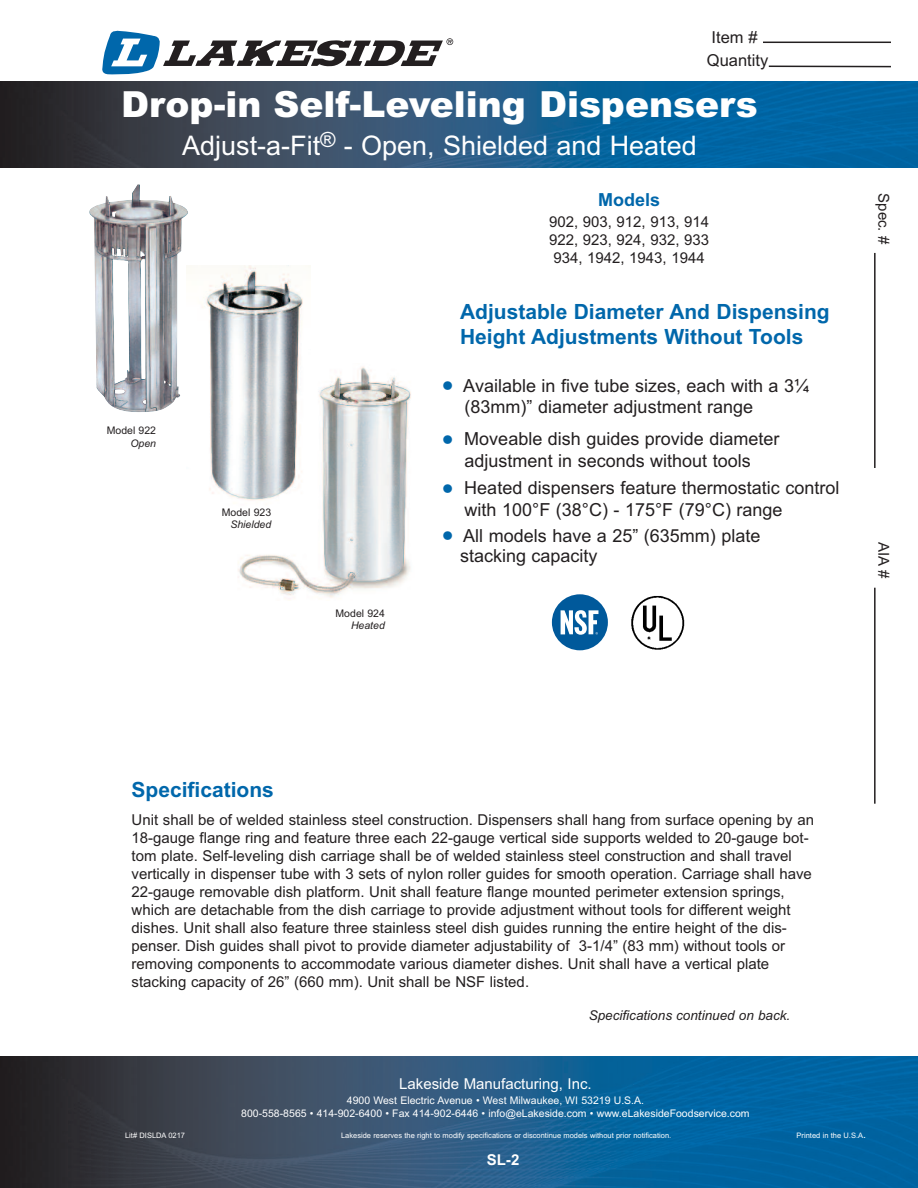
<style>
.page{position:relative;width:918px;height:1188px;background:#fff}
.page>*{position:absolute;margin:0;border:0;box-sizing:border-box;transform-origin:0 0}
.t1{font:900 36px "Arial";color:#fff}
.t2{font:27px "Arial";color:#fff}
.t3{font:700 21px/25.2px "Arial";color:#0067ab}
.t4{font:18px/21.6px "Arial";color:#231f20}
.t5{font:700 18px "Arial";color:#0067ab}
.t6{font:16.5px/23.2px "Arial";color:#231f20}
.t7{font:15px/18px "Arial";color:#231f20}
.t8{font:15px "Arial";color:#fff}
.t9{font:700 15px "Arial";color:#fff}
.t10{font:italic 13.5px "Arial";color:#231f20}
.t11{font:10.5px/12.6px "Arial";color:#fff;text-align:center}
.t12{font:10.5px "Arial";color:#231f20}
.t13{font:italic 10.5px "Arial";color:#231f20}
.t14{font:7.5px "Arial";color:#fff}
.s1{color:#0067ab}
.s2{font-size:10.5px}
</style>
<div class="page">
<img style="left:0;top:82px;width:918px;height:86px">
<img style="left:0;top:1056px;width:918px;height:132px">
<hr style="left:874px;top:253px;width:2px;height:215px;background:#231f20">
<hr style="left:874px;top:588px;width:2px;height:216px;background:#231f20">
<img style="left:238px;top:366px;width:173px;height:233px">
<img style="left:202px;top:266px;width:108px;height:251px">
<hr style="left:763px;top:42px;width:128px;height:1px;background:#231f20">
<hr style="left:769px;top:66px;width:122px;height:1px;background:#231f20">
<img style="left:631px;top:596px;width:54px;height:54px">
<div style="left:552px;top:594px;width:56px;height:56px;background:#00599b;border-radius:50%"></div>
<svg style="left:561px;top:610px;width:37px;height:25px"></svg>
<img style="left:89px;top:184px;width:99px;height:228px">
<svg style="left:102px;top:31px;width:351px;height:44px"></svg>
<p class="t6" style="left:707px;top:25px;width:63px">Item #<br>Quantity</p>
<h1 class="t1" style="left:121px;top:83px;width:638px">Drop-in Self-Leveling Dispensers</h1>
<h2 class="t2" style="left:182px;top:129px;width:516px">Adjust-a-Fit<sup>®</sup> - Open, Shielded and Heated</h2>
<p class="t12" style="left:107px;top:424px;width:51px">Model 922</p>
<p class="t13" style="left:130px;top:437px;width:27px">Open</p>
<p class="t12" style="left:222px;top:506px;width:51px">Model 923</p>
<p class="t13" style="left:230px;top:518px;width:42px">Shielded</p>
<p class="t12" style="left:336px;top:607px;width:51px">Model 924</p>
<p class="t13" style="left:351px;top:619px;width:35px">Heated</p>
<p class="t5" style="left:598px;top:190px;width:64px">Models</p>
<p class="t7" style="left:549px;top:213px;width:162px;text-align:justify">902, 903, 912, 913, 914<br>922, 923, 924, 932, 933<br>934, 1942, 1943, 1944</p>
<h3 class="t3" style="left:460px;top:299px;width:371px">Adjustable Diameter And Dispensing<br>Height Adjustments Without Tools</h3>
<p class="t4" style="left:465px;top:375px;width:346px;text-indent:-23px"><span class="s1">●</span> Available in five tube sizes, each with a 3¼ (83mm)” diameter adjustment range</p>
<p class="t4" style="left:442px;top:428px;width:339px;text-align:center"><span class="s1">●</span> Moveable dish guides provide diameter adjustment in seconds without tools</p>
<p class="t4" style="left:465px;top:477px;width:376px;text-indent:-23px"><span class="s1">●</span> Heated dispensers feature thermostatic control with 100°F (38°C) - 175°F (79°C) range</p>
<p class="t4" style="left:460px;top:526px;width:302px;line-height:20.1px;text-indent:-18px"><span class="s1">●</span> All models have a 25” (635mm) plate stacking capacity</p>
<p class="t7" style="left:893px;top:193px;width:53px;rotate:90deg">Spec. #</p>
<p class="t7" style="left:893px;top:542px;width:38px;rotate:90deg">AIA #</p>
<h3 class="t3" style="left:132px;top:778px;width:144px">Specifications</h3>
<p class="t7" style="left:132px;top:811px;width:684px">Unit shall be of welded stainless steel construction. Dispensers shall hang from surface opening by an 18-gauge flange ring and feature three each 22-gauge vertical side supports welded to 20-gauge bot&shy;tom plate. Self-leveling dish carriage shall be of welded stainless steel construction and shall travel vertically in dispenser tube with 3 sets of nylon roller guides for smooth operation. Carriage shall have 22-gauge removable dish platform. Unit shall feature flange mounted perimeter extension springs, which are detachable from the dish carriage to provide adjustment without tools for different weight dishes. Unit shall also feature three stainless steel dish guides running the entire height of the dis&shy;penser. Dish guides shall pivot to provide diameter adjustability of 3-1/4” (83 mm) without tools or removing components to accommodate various diameter dishes. Unit shall have a vertical plate stacking capacity of 26” (660 mm). Unit shall be NSF listed.</p>
<p class="t10" style="left:589px;top:1007px;width:203px">Specifications continued on back.</p>
<p class="t8" style="left:399px;top:1075px;width:194px">Lakeside Manufacturing, Inc.</p>
<p class="t11" style="left:241px;top:1094px;width:510px">4900 West Electric Avenue • West Milwaukee, WI 53219 U.S.A.<br>800-558-8565 • 414-902-6400 • Fax 414-902-6446 • info@eLakeside.com • www.eLakesideFoodservice.com</p>
<p class="t14" style="left:125px;top:1131px;width:62px">Lit# DISLDA 0217</p>
<p class="t14" style="left:341px;top:1131px;width:332px">Lakeside reserves the right to modify specifications or discontinue models without prior notification.</p>
<p class="t14" style="left:797px;top:1131px;width:71px">Printed in the U.S.A<span class="s2">.</span></p>
<p class="t9" style="left:487px;top:1151px;width:34px">SL-2</p>
</div>
